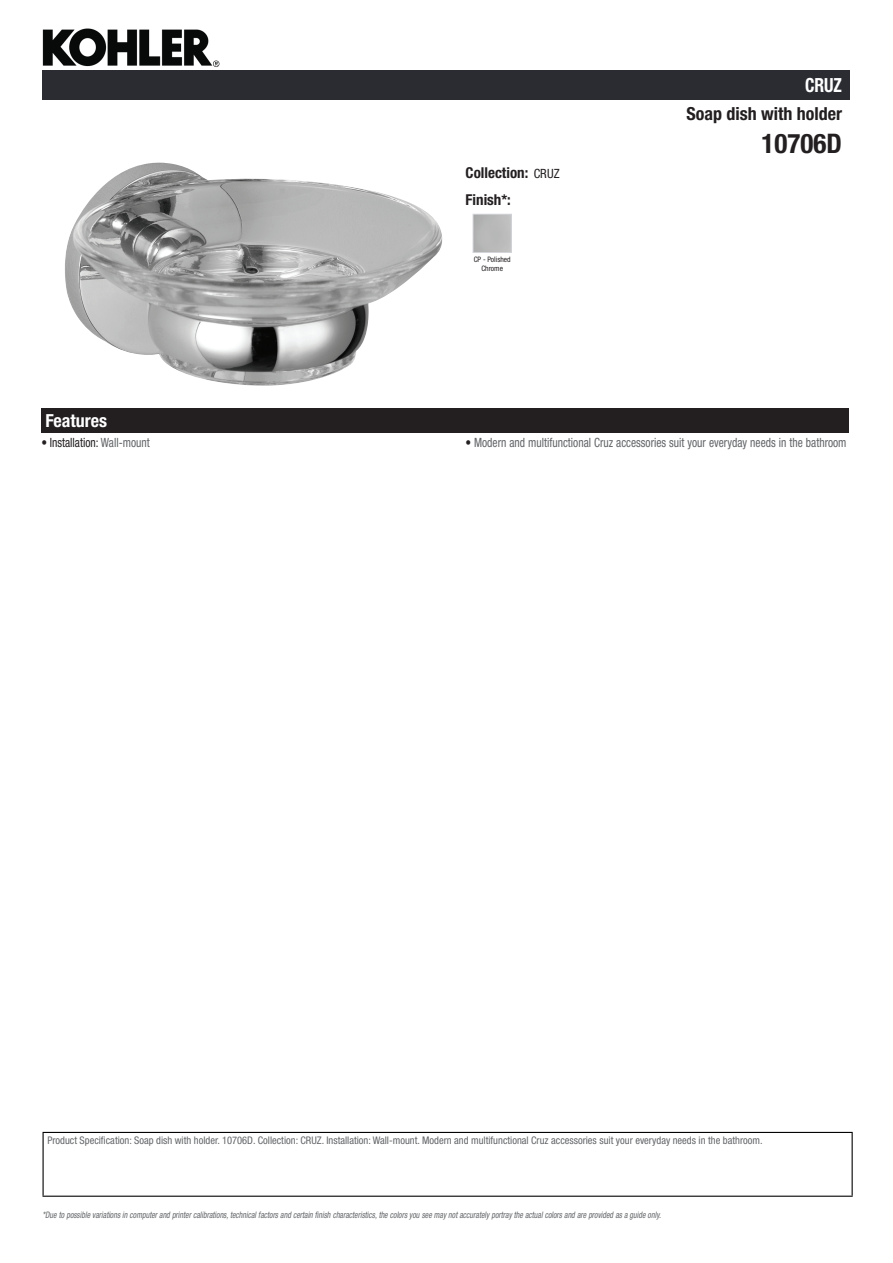
<style>
.page{position:relative;width:893px;height:1263px;background:#fff}
.page>*{position:absolute;margin:0;border:0;box-sizing:border-box;transform-origin:0 0}
.t1{font:700 condensed 27px "Helvetica Neue LT Std";color:#231f20}
.t2{font:700 condensed 19.5px "Helvetica Neue LT Std";color:#fff;scale:.9 1}
.t3{font:700 condensed 18px "Helvetica Neue LT Std";color:#231f20}
.t4{font:700 condensed 18px "Helvetica Neue LT Std";color:#fff}
.t5{font:700 condensed 15px/27.8px "Helvetica Neue LT Std";color:#231f20}
.t6{font:condensed 12.75px "Helvetica Neue LT Std";color:#626568;scale:.9 1}
.t7{font:condensed 12.75px "Helvetica Neue LT Std";color:#231f20;scale:.9 1}
.t8{font:condensed 10.5px "Helvetica Neue LT Std";color:#626568}
.t9{font:italic condensed 9px "Helvetica Neue LT Std";color:#626568;scale:.87 1}
.t10{font:condensed 7.5px/9px "Helvetica Neue LT Std";color:#231f20;text-align:center}
.s1{font-weight:400;font-size:12.75px}
.s2{color:#626568}
.s3{color:#231f20}
</style>
<div class="page">
<img style="left:42px;top:28px;width:188px;height:53px">
<img style="left:65px;top:163px;width:378px;height:223px">
<div style="left:473px;top:214px;width:39px;height:39px;border:1px solid #d3d4da"></div>
<div style="left:41px;top:408px;width:808px;height:25px;background:#231f20"></div>
<div style="left:43px;top:71px;width:807px;height:29px;background:#2a2c32"></div>
<hr style="left:43px;top:1132px;width:810px;height:1px;background:#040503">
<hr style="left:43px;top:1133px;width:1px;height:62px;background:#040503">
<hr style="left:852px;top:1133px;width:1px;height:62px;background:#040503">
<hr style="left:43px;top:1195px;width:810px;height:2px;background:#040503">
<h2 class="t2" style="left:805px;top:74px;width:42px">CRUZ</h2>
<h3 class="t3" style="left:687px;top:103px;width:157px">Soap dish with holder</h3>
<h3 class="t5" style="left:466px;top:158px;width:96px">Collection: <span class="s1">CRUZ<br></span>Finish*:</h3>
<p class="t10" style="left:474px;top:255px;width:38px">CP - Polished<br>Chrome</p>
<h1 class="t1" style="left:762px;top:127px;width:82px">10706D</h1>
<h3 class="t4" style="left:46px;top:410px;width:63px">Features</h3>
<h3 class="t7" style="left:41px;top:435px;width:122px">• Installation: <span class="s2">Wall-mount</span></h3>
<h3 class="t6" style="left:466px;top:435px;width:425px"><span class="s3">•</span> Modern and multifunctional Cruz accessories suit your everyday needs in the bathroom</h3>
<p class="t8" style="left:47px;top:1134px;width:717px">Product Specification: Soap dish with holder. 10706D. Collection: CRUZ. Installation: Wall-mount. Modern and multifunctional Cruz accessories suit your everyday needs in the bathroom.</p>
<p class="t9" style="left:43px;top:1210px;width:714px">*Due to possible variationsin computerand printercalibrations,technicalfactorsand certain finish characteristics,the colorsyou see maynotaccuratelyportraythe actualcolorsand are provided asa guide only.</p>
</div>
